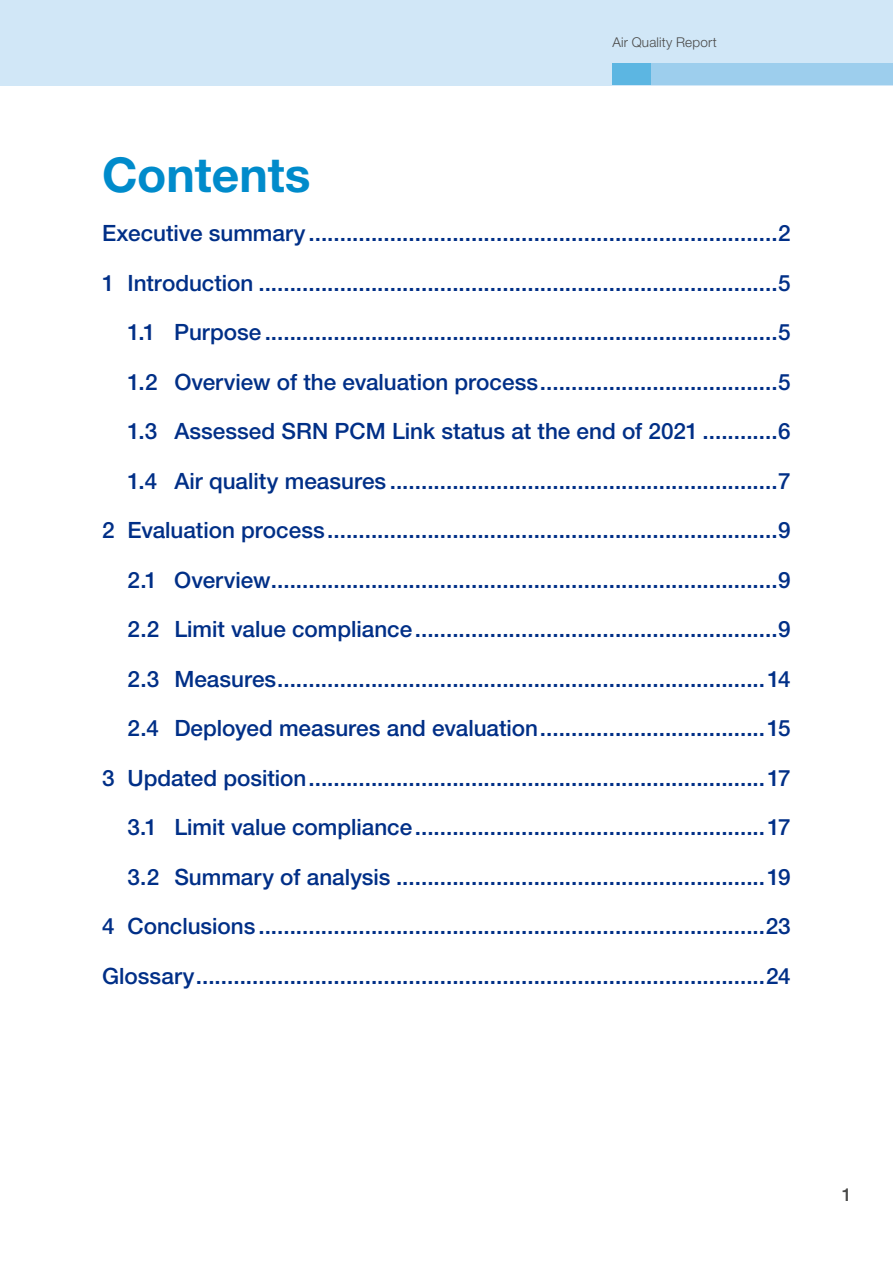
<style>
.page{position:relative;width:893px;height:1263px;background:#fff}
.page>*{position:absolute;margin:0;border:0;box-sizing:border-box;transform-origin:0 0}
.Contents_Header{font:700 48px "Helvetica Neue LT Pro";letter-spacing:-.005em;color:#008bcb}
.t1{font:500 22.5px "Helvetica Neue LT Pro";color:#002f87}
.t2{font:500 18px "Helvetica Neue LT Pro";color:#4a4a49}
.t3{font:300 13.5px "Helvetica Neue LT Pro";letter-spacing:.01em;color:#4a4a49}
</style>
<div class="page">
<div style="left:2px;top:0;width:891px;height:85px;background:#d1e7f7"></div>
<div style="left:651px;top:64px;width:242px;height:21px;background:#9dceed"></div>
<div style="left:612px;top:64px;width:39px;height:21px;background:#5cb6e2"></div>
<hr style="left:0;top:0;width:2px;height:85px;background:#d1e7f7">
<p class="t3" style="left:612px;top:34px;width:106px">Air Quality Report</p>
<p class="Contents_Header" style="left:102px;top:145px;width:210px">Contents</p>
<p class="t1" style="left:102px;top:220px;width:690px">Executive summary...........................................................................2</p>
<p class="t1" style="left:102px;top:269px;width:690px">1 Introduction ...................................................................................5</p>
<p class="t1" style="left:128px;top:319px;width:664px">1.1 Purpose ..................................................................................5</p>
<p class="t1" style="left:128px;top:368px;width:664px">1.2 Overview of the evaluation process......................................5</p>
<p class="t1" style="left:128px;top:418px;width:664px">1.3 Assessed SRN PCM Link status at the end of 2021 ............6</p>
<p class="t1" style="left:128px;top:467px;width:664px">1.4 Air quality measures ..............................................................7</p>
<p class="t1" style="left:102px;top:517px;width:690px">2 Evaluation process........................................................................9</p>
<p class="t1" style="left:128px;top:566px;width:664px">2.1 Overview.................................................................................9</p>
<p class="t1" style="left:128px;top:616px;width:664px">2.2 Limit value compliance..........................................................9</p>
<p class="t1" style="left:128px;top:665px;width:664px">2.3 Measures..............................................................................14</p>
<p class="t1" style="left:128px;top:715px;width:664px">2.4 Deployed measures and evaluation....................................15</p>
<p class="t1" style="left:102px;top:764px;width:690px">3 Updated position.........................................................................17</p>
<p class="t1" style="left:128px;top:814px;width:664px">3.1 Limit value compliance........................................................17</p>
<p class="t1" style="left:128px;top:863px;width:664px">3.2 Summary of analysis ...........................................................19</p>
<p class="t1" style="left:102px;top:913px;width:690px">4 Conclusions.................................................................................23</p>
<p class="t1" style="left:102px;top:962px;width:690px">Glossary...........................................................................................24</p>
<p class="t2" style="left:842px;top:1184px;width:12px">1</p>
</div>
